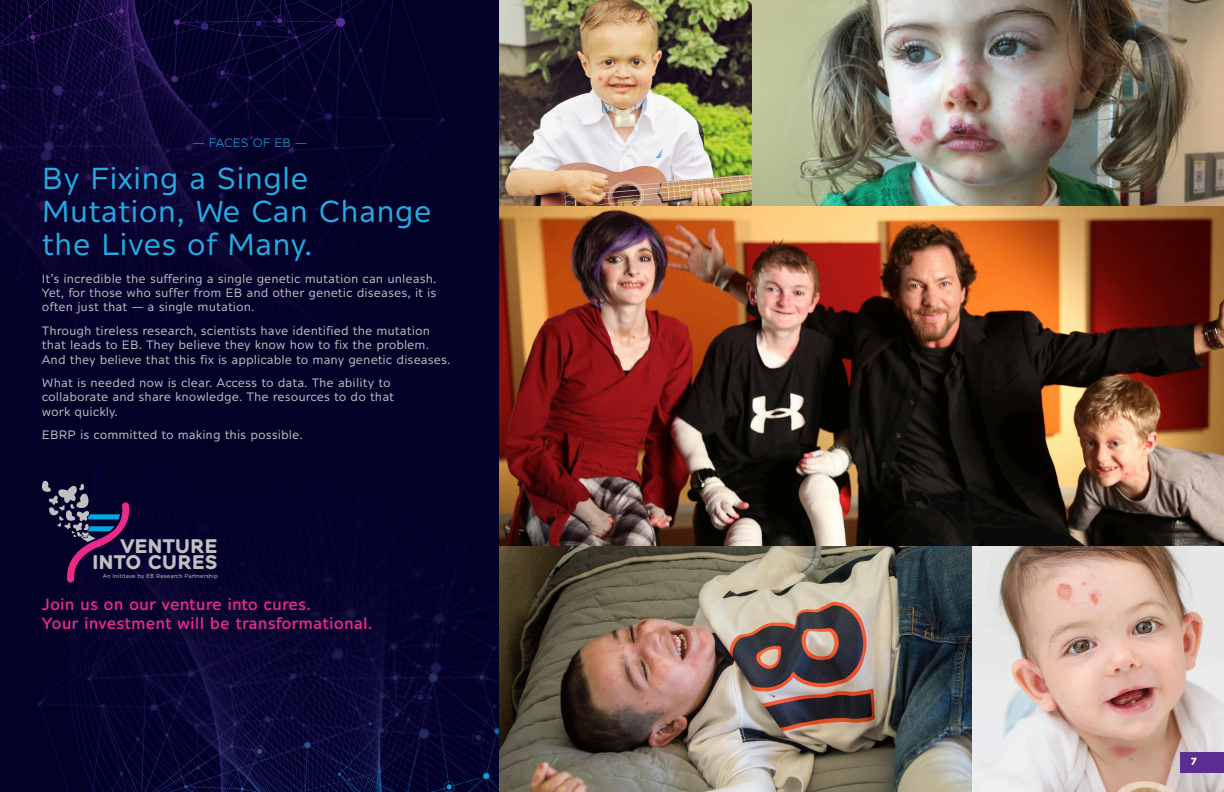
<style>
.page{position:relative;width:1224px;height:792px;background:#fff}
.page>*{position:absolute;margin:0;border:0;box-sizing:border-box;transform-origin:0 0}
.Headline_Span{font:30px/33px "Alleyn";color:#23abe2}
.t1{font:700 19px/16.5px "Alleyn";color:#c0bfc2;text-align:right}
.Subhead{font:500 16px/19px "Alleyn";color:#ec2a86}
.Body_Copy_On_Purple{font:12px/14.4px "Alleyn";color:#c0bfc2}
.Page_Section_Header{font:12px "Alleyn";color:#23abe2}
.t2{font:700 10px "Alleyn";color:#fff}
.t3{font:5.8px "Alleyn";color:#c0bfc2}
</style>
<div class="page">
<img style="left:0;top:0;width:500px;height:792px">
<img style="left:500px;top:545px;width:473px;height:247px">
<img style="left:973px;top:545px;width:251px;height:247px">
<img style="left:751px;top:0;width:473px;height:206px">
<img style="left:500px;top:0;width:251px;height:206px">
<img style="left:500px;top:206px;width:724px;height:339px">
<svg style="left:42px;top:481px;width:87px;height:102px;background:#291c46"></svg>
<div style="left:1181px;top:752px;width:43px;height:20px;background:#5a2d90"></div>
<p class="Page_Section_Header" style="left:193px;top:135px;width:116px">— FACES OF EB —</p>
<p class="Headline_Span" style="left:42px;top:161px;width:392px">By Fixing a Single<br>Mutation, We Can Change the Lives of Many.</p>
<p class="Body_Copy_On_Purple" style="left:42px;top:271px;width:396px;text-align:justify">It’s incredible the suffering a single genetic mutation can unleash.<br>Yet, for those who suffer from EB and other genetic diseases, it is often just that — a single mutation.</p>
<p class="Body_Copy_On_Purple" style="left:42px;top:323px;width:410px">Through tireless research, scientists have identified the mutation that leads to EB. They believe they know how to fix the problem.<br>And they believe that this fix is applicable to many genetic diseases.</p>
<p class="Body_Copy_On_Purple" style="left:42px;top:375px;width:354px">What is needed now is clear. Access to data. The ability to collaborate and share knowledge. The resources to do that work quickly.</p>
<p class="Body_Copy_On_Purple" style="left:42px;top:427px;width:263px">EBRP is committed to making this possible.</p>
<p class="t1" style="left:92px;top:537px;width:127px">VENTURE<br>INTO CURES</p>
<p class="t3" style="left:103px;top:572px;width:116px">An Inititave by EB Research Partnership</p>
<p class="Subhead" style="left:42px;top:595px;width:332px">Join us on our venture into cures.<br>Your investment will be transformational.</p>
<p class="t2" style="left:1191px;top:755px;width:8px">7</p>
</div>
